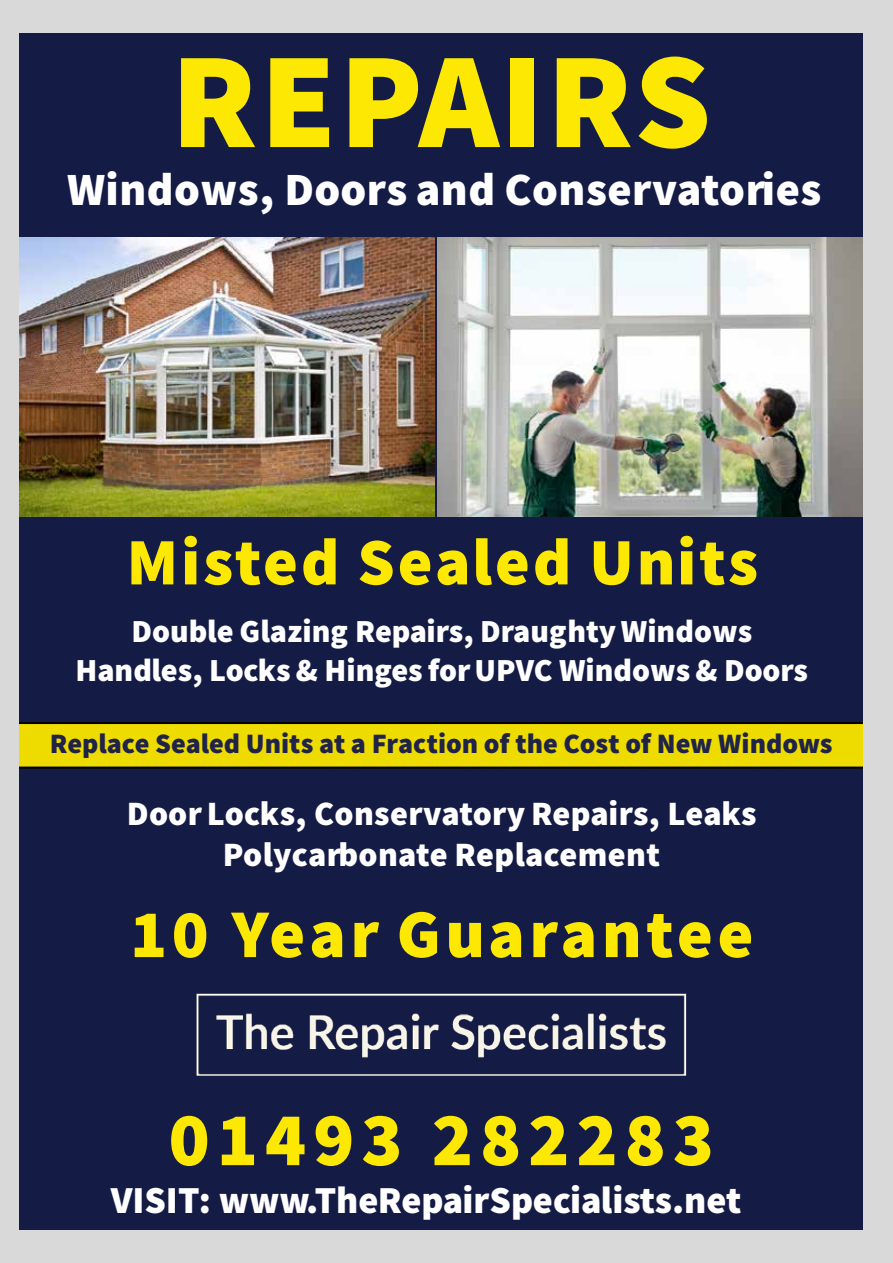
<style>
.page{position:relative;width:893px;height:1263px;background:#d9d9d9}
.page>*{position:absolute;margin:0;border:0;box-sizing:border-box;transform-origin:0 0}
.t1{font:136.65px "Source Sans Variable";letter-spacing:.02em;color:#fce802}
.t2{font:76.35px "Source Sans Variable";letter-spacing:.09em;color:#fce802}
.t3{font:68.4px "Source Sans Variable";letter-spacing:.07em;color:#fce802}
.t4{font:66.3px "Source Sans Variable";letter-spacing:.045em;color:#fce802}
.t5{font:46.2px "Source Sans Variable";letter-spacing:.01em;color:#fff}
.t6{font:38.25px "Source Sans Variable";color:#fff}
.t7{font:34.2px/41px "Source Sans Variable";letter-spacing:.01em;color:#fff;text-align:center}
.t8{font:32.1px/38.5px "Source Sans Variable";color:#fff;text-align:center}
.t9{font:28.2px "Source Sans Variable";color:#1f2347}
</style>
<div class="page">
<div style="left:20px;top:33px;width:843px;height:1197px;background:#141b45"></div>
<img style="left:20px;top:237px;width:415px;height:279px">
<svg style="left:20px;top:722px;width:843px;height:46px;background:#dccb00"></svg>
<img style="left:192px;top:989px;width:499px;height:91px">
<img style="left:438px;top:237px;width:425px;height:279px">
<h1 class="t1" style="left:171px;top:19px;width:542px">REPAIRS</h1>
<h3 class="t5" style="left:67px;top:161px;width:756px">Windows, Doors and Conservatories</h3>
<h3 class="t4" style="left:127px;top:522px;width:633px">Misted Sealed Units</h3>
<p class="t8" style="left:75px;top:613px;width:734px">Double Glazing Repairs, Draughty Windows<br>Handles, Locks &amp; Hinges for UPVC Windows &amp; Doors</p>
<p class="t9" style="left:50px;top:727px;width:784px">Replace Sealed Units at a Fraction of the Cost of New Windows</p>
<p class="t7" style="left:127px;top:793px;width:631px">Door Locks, Conservatory Repairs, Leaks<br>Polycarbonate Replacement</p>
<h3 class="t3" style="left:130px;top:893px;width:625px">10 Year Guarantee</h3>
<h2 class="t2" style="left:169px;top:1094px;width:547px">01493 282283</h2>
<p class="t6" style="left:111px;top:1177px;width:632px">VISIT: www.TheRepairSpecialists.net</p>
</div>
